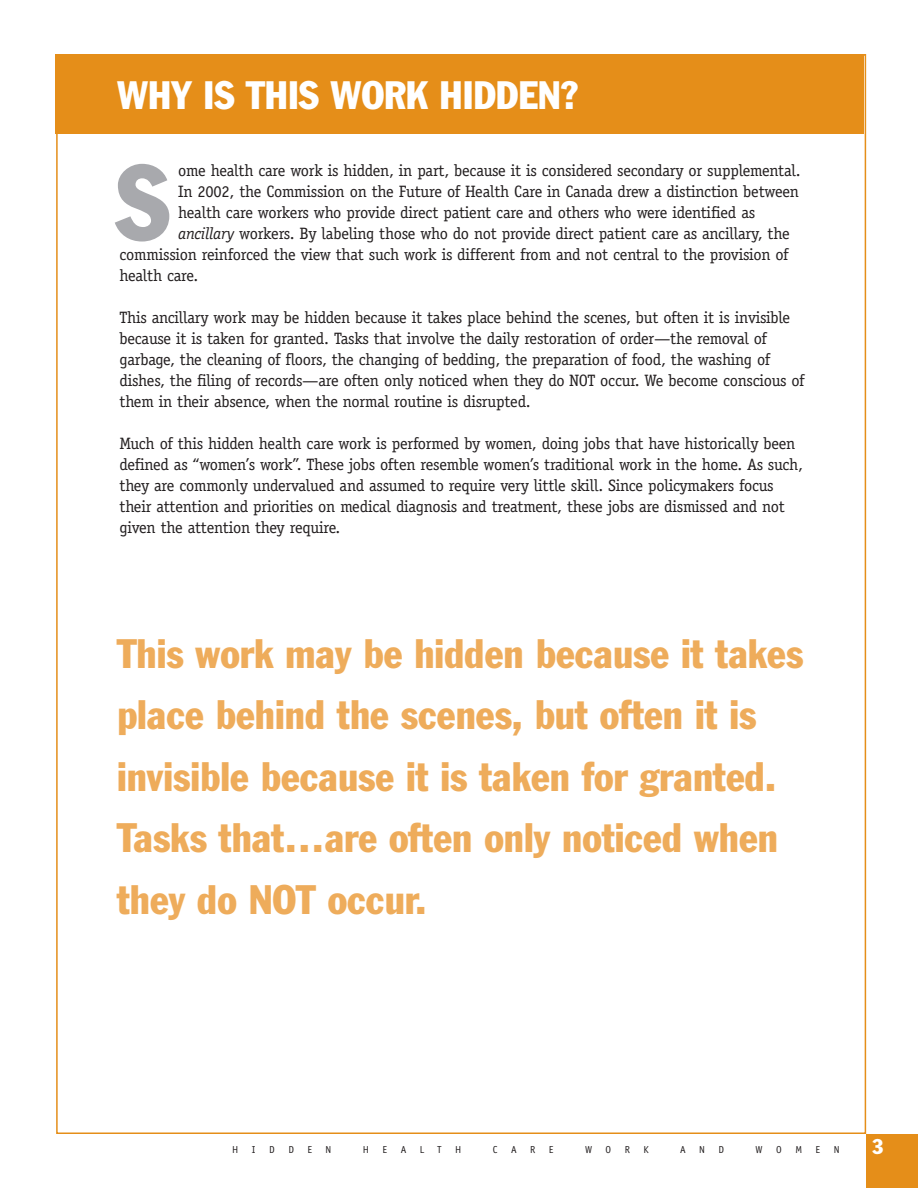
<style>
.page{position:relative;width:918px;height:1188px;background:#fff}
.page>*{position:absolute;margin:0;border:0;box-sizing:border-box;transform-origin:0 0}
.t1{font:condensed 105px "Franklin Gothic";color:#a8a9ad}
.t2{font:condensed 40.5px/61.5px "Franklin Gothic";color:#eeac5b}
.t3{font:condensed 39px "Franklin Gothic";color:#fff}
.t4{font:condensed 21px "Franklin Gothic";color:#fff}
.t5{font:16.5px/21px "Officina Serif";letter-spacing:-.015em;color:#231f20}
.t6{font:10.2px "Officina Sans";color:#231f20}
.s1{font-style:italic}
</style>
<div class="page">
<div style="left:866px;top:1134px;width:52px;height:54px;background:#e58e19"></div>
<div style="left:56px;top:54px;width:808px;height:79px;background:#e58e19"></div>
<h3 class="t3" style="left:117px;top:81px;width:463px">WHY IS THIS WORK HIDDEN?</h3>
<h1 class="t1" style="left:116px;top:165px;width:56px">S</h1>
<p class="t5" style="left:178px;top:160px;width:624px">ome health care work is hidden, in part, because it is considered secondary or supplemental.</p>
<p class="t5" style="left:178px;top:181px;width:622px">In 2002, the Commission on the Future of Health Care in Canada drew a distinction between</p>
<p class="t5" style="left:178px;top:202px;width:578px">health care workers who provide direct patient care and others who were identified as</p>
<p class="t5" style="left:178px;top:223px;width:613px"><span class="s1">ancillary</span> workers. By labeling those who do not provide direct patient care as ancillary, the</p>
<p class="t5" style="left:119px;top:244px;width:671px">commission reinforced the view that such work is different from and not central to the provision of</p>
<p class="t5" style="left:119px;top:265px;width:80px">health care.</p>
<p class="t5" style="left:119px;top:307px;width:687px">This ancillary work may be hidden because it takes place behind the scenes, but often it is invisible because it is taken for granted. Tasks that involve the daily restoration of order—the removal of garbage, the cleaning of floors, the changing of bedding, the preparation of food, the washing of dishes, the filing of records—are often only noticed when they do NOT occur. We become conscious of them in their absence, when the normal routine is disrupted.</p>
<p class="t5" style="left:119px;top:433px;width:685px">Much of this hidden health care work is performed by women, doing jobs that have historically been defined as “women’s work”. These jobs often resemble women’s traditional work in the home. As such, they are commonly undervalued and assumed to require very little skill. Since policymakers focus their attention and priorities on medical diagnosis and treatment, these jobs are dismissed and not given the attention they require.</p>
<h2 class="t2" style="left:117px;top:626px;width:688px">This work may be hidden because it takes place behind the scenes, but often it is invisible because it is taken for granted.<br>Tasks that…are often only noticed when they do NOT occur.</h2>
<p class="t6" style="left:232px;top:1146px;width:8px">H</p>
<p class="t6" style="left:252px;top:1146px;width:5px">I</p>
<p class="t6" style="left:269px;top:1146px;width:7px">D</p>
<p class="t6" style="left:288px;top:1146px;width:7px">D</p>
<p class="t6" style="left:307px;top:1146px;width:6px">E</p>
<p class="t6" style="left:326px;top:1146px;width:7px">N</p>
<p class="t6" style="left:363px;top:1146px;width:8px">H</p>
<p class="t6" style="left:383px;top:1146px;width:6px">E</p>
<p class="t6" style="left:401px;top:1146px;width:7px">A</p>
<p class="t6" style="left:420px;top:1146px;width:6px">L</p>
<p class="t6" style="left:437px;top:1146px;width:6px">T</p>
<p class="t6" style="left:455px;top:1146px;width:8px">H</p>
<p class="t6" style="left:493px;top:1146px;width:6px">C</p>
<p class="t6" style="left:511px;top:1146px;width:7px">A</p>
<p class="t6" style="left:530px;top:1146px;width:7px">R</p>
<p class="t6" style="left:549px;top:1146px;width:6px">E</p>
<p class="t6" style="left:585px;top:1146px;width:9px">W</p>
<p class="t6" style="left:606px;top:1146px;width:7px">O</p>
<p class="t6" style="left:625px;top:1146px;width:7px">R</p>
<p class="t6" style="left:644px;top:1146px;width:7px">K</p>
<p class="t6" style="left:680px;top:1146px;width:7px">A</p>
<p class="t6" style="left:699px;top:1146px;width:7px">N</p>
<p class="t6" style="left:719px;top:1146px;width:7px">D</p>
<p class="t6" style="left:756px;top:1146px;width:9px">W</p>
<p class="t6" style="left:776px;top:1146px;width:7px">O</p>
<p class="t6" style="left:795px;top:1146px;width:8px">M</p>
<p class="t6" style="left:816px;top:1146px;width:6px">E</p>
<p class="t6" style="left:834px;top:1146px;width:7px">N</p>
<p class="t4" style="left:872px;top:1139px;width:13px">3</p>
</div>
